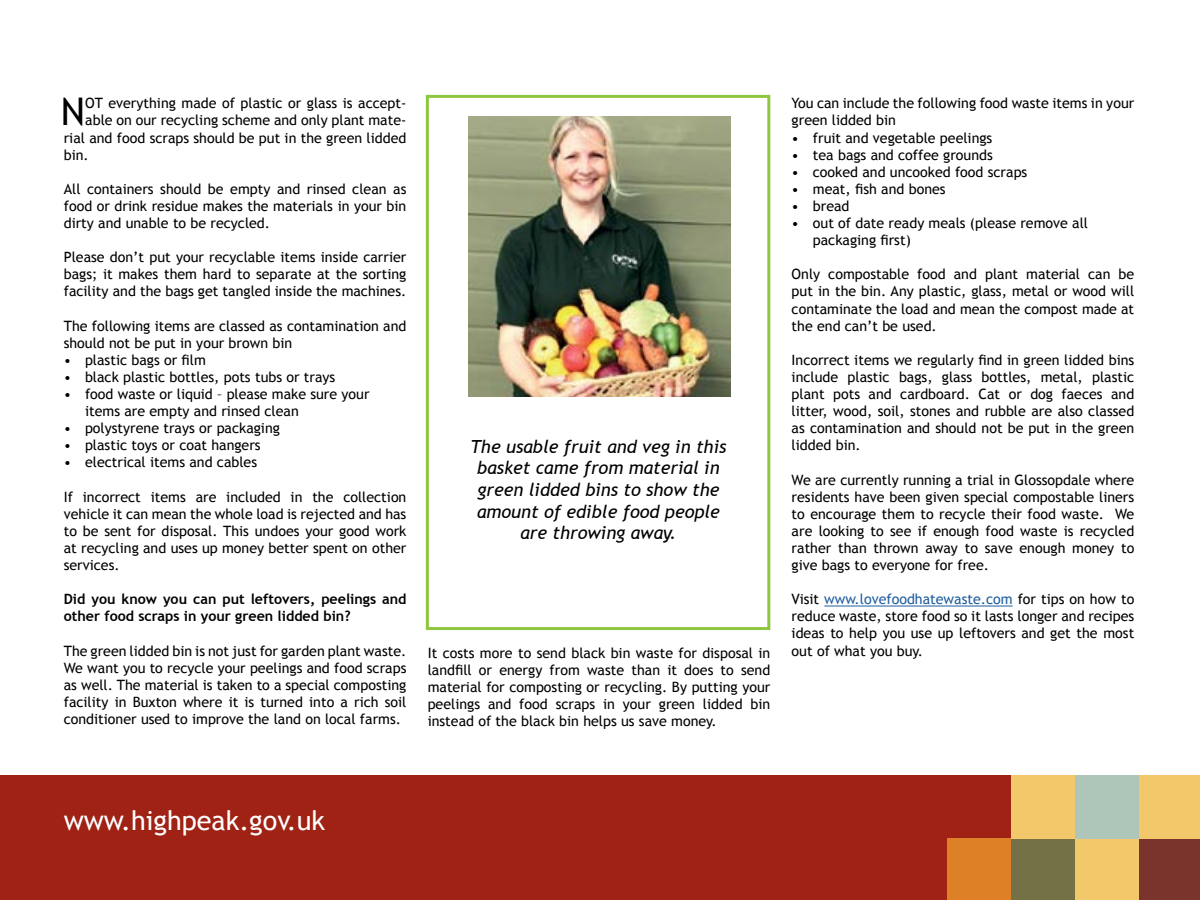
<style>
.page{position:relative;width:1200px;height:900px;background:#fff}
.page>*{position:absolute;margin:0;border:0;box-sizing:border-box;transform-origin:0 0}
.t1{font:38.1px "Trebuchet MS";color:#000}
.t2{font:27px "Trebuchet MS";color:#fff}
.t3{font:italic 18px/21.6px "Trebuchet MS";color:#000;text-align:center}
.t4{font:14.25px/17.1px "Trebuchet MS";color:#000;text-align:justify}
.t5{font:700 14.25px/17.1px "Trebuchet MS";color:#000}
.s1{color:#215e9e}
</style>
<div class="page">
<div style="left:0;top:775px;width:1199px;height:125px;background:#9f2214"></div>
<div style="left:1139px;top:839px;width:61px;height:61px;background:#7b342b"></div>
<div style="left:1011px;top:839px;width:64px;height:61px;background:#737145"></div>
<div style="left:1075px;top:839px;width:64px;height:61px;background:#f2c86a"></div>
<div style="left:947px;top:839px;width:64px;height:61px;background:#de8126"></div>
<div style="left:1139px;top:775px;width:61px;height:64px;background:#f2c86a"></div>
<div style="left:1011px;top:775px;width:64px;height:64px;background:#f2c86a"></div>
<div style="left:1075px;top:775px;width:64px;height:64px;background:#adc6b9"></div>
<hr style="left:824px;top:606px;width:189px;height:1px;background:#215e9e">
<img style="left:469px;top:116px;width:262px;height:281px">
<div style="left:426px;top:95px;width:344px;height:535px;border:3px solid #8dc63f"></div>
<h1 class="t1" style="left:61px;top:89px;width:26px">N</h1>
<p class="t4" style="left:85px;top:95px;width:323px">OT everything made of plastic or glass is accept-</p>
<p class="t4" style="left:85px;top:112px;width:323px">able on our recycling scheme and only plant mate-</p>
<p class="t4" style="left:64px;top:129px;width:344px">rial and food scraps should be put in the green lidded</p>
<p class="t4" style="left:64px;top:146px;width:27px">bin.</p>
<p class="t4" style="left:64px;top:180px;width:344px">All containers should be empty and rinsed clean as food or drink residue makes the materials in your bin dirty and unable to be recycled.</p>
<p class="t4" style="left:64px;top:249px;width:344px">Please don’t put your recyclable items inside carrier bags; it makes them hard to separate at the sorting facility and the bags get tangled inside the machines.</p>
<p class="t4" style="left:64px;top:317px;width:344px">The following items are classed as contamination and should not be put in your brown bin</p>
<p class="t4" style="left:64px;top:351px;width:144px">• plastic bags or film</p>
<p class="t4" style="left:64px;top:368px;width:273px">• black plastic bottles, pots tubs or trays</p>
<p class="t4" style="left:85px;top:386px;width:286px;text-indent:-21px">• food waste or liquid – please make sure your items are empty and rinsed clean</p>
<p class="t4" style="left:64px;top:420px;width:218px">• polystyrene trays or packaging</p>
<p class="t4" style="left:64px;top:437px;width:198px">• plastic toys or coat hangers</p>
<p class="t4" style="left:64px;top:454px;width:195px">• electrical items and cables</p>
<p class="t4" style="left:64px;top:488px;width:344px">If incorrect items are included in the collection vehicle it can mean the whole load is rejected and has to be sent for disposal. This undoes your good work at recycling and uses up money better spent on other services.</p>
<p class="t5" style="left:64px;top:591px;width:344px">Did you know you can put leftovers, peelings and other food scraps in your green lidded bin?</p>
<p class="t4" style="left:64px;top:642px;width:344px">The green lidded bin is not just for garden plant waste.<br>We want you to recycle your peelings and food scraps as well. The material is taken to a special composting facility in Buxton where it is turned into a rich soil conditioner used to improve the land on local farms.</p>
<p class="t4" style="left:428px;top:644px;width:344px">It costs more to send black bin waste for disposal in landfill or energy from waste than it does to send material for composting or recycling. By putting your peelings and food scraps in your green lidded bin instead of the black bin helps us save money.</p>
<p class="t3" style="left:470px;top:436px;width:258px">The usable fruit and veg in this basket came from material in green lidded bins to show the amount of edible food people are throwing away.</p>
<p class="t4" style="left:792px;top:95px;width:344px">You can include the following food waste items in your green lidded bin</p>
<p class="t4" style="left:792px;top:129px;width:202px">• fruit and vegetable peelings</p>
<p class="t4" style="left:792px;top:146px;width:203px">• tea bags and coffee grounds</p>
<p class="t4" style="left:792px;top:163px;width:237px">• cooked and uncooked food scraps</p>
<p class="t4" style="left:792px;top:180px;width:155px">• meat, fish and bones</p>
<p class="t4" style="left:792px;top:197px;width:59px">• bread</p>
<p class="t4" style="left:813px;top:215px;width:277px;text-indent:-21px">• out of date ready meals (please remove all packaging first)</p>
<p class="t4" style="left:792px;top:266px;width:344px">Only compostable food and plant material can be put in the bin. Any plastic, glass, metal or wood will contaminate the load and mean the compost made at the end can’t be used.</p>
<p class="t4" style="left:792px;top:351px;width:344px">Incorrect items we regularly find in green lidded bins include plastic bags, glass bottles, metal, plastic plant pots and cardboard. Cat or dog faeces and litter, wood, soil, stones and rubble are also classed as contamination and should not be put in the green lidded bin.</p>
<p class="t4" style="left:792px;top:471px;width:344px">We are currently running a trial in Glossopdale where residents have been given special compostable liners to encourage them to recycle their food waste. We are looking to see if enough food waste is recycled rather than thrown away to save enough money to give bags to everyone for free.</p>
<p class="t4" style="left:792px;top:591px;width:344px">Visit <span class="s1">www.lovefoodhatewaste.com</span> for tips on how to reduce waste, store food so it lasts longer and recipes ideas to help you use up leftovers and get the most out of what you buy.</p>
<h2 class="t2" style="left:64px;top:805px;width:263px">www.highpeak.gov.uk</h2>
</div>
